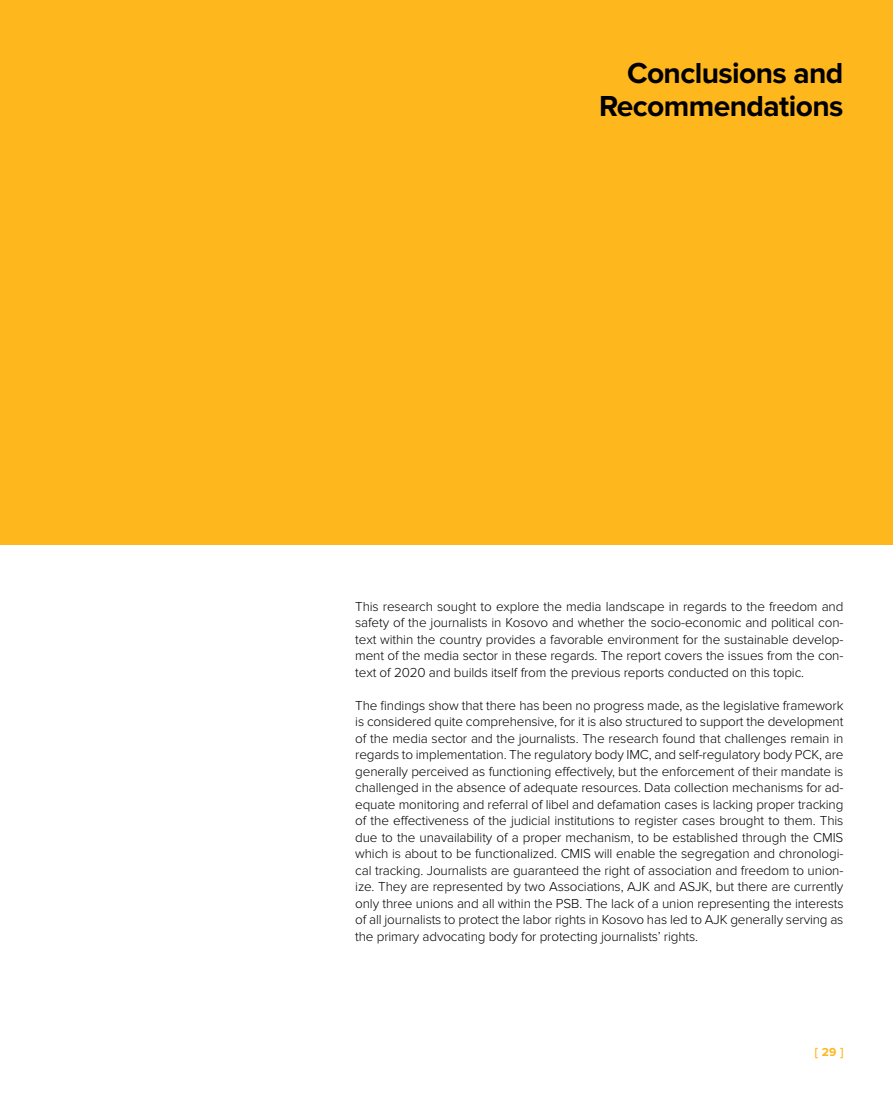
<style>
.page{position:relative;width:893px;height:1106px;background:#fff}
.page>*{position:absolute;margin:0;border:0;box-sizing:border-box;transform-origin:0 0}
.t1{font:700 30px/33px "Proxima Nova";letter-spacing:-.02em;color:#000;text-align:right}
.t2{font:300 13.5px/16.5px "Proxima Nova";letter-spacing:-.01em;color:#000;text-align:justify}
.t3{font:700 12px "Proxima Nova";color:#ffb71e}
</style>
<div class="page">
<div style="left:1px;top:0;width:892px;height:545px;background:#ffb71e"></div>
<h1 class="t1" style="left:599px;top:57px;width:246px">Conclusions and<br>Recommendations</h1>
<p class="t2" style="left:355px;top:598px;width:490px">This research sought to explore the media landscape in regards to the freedom and safety of the journalists in Kosovo and whether the socio-economic and political con&shy;text within the country provides a favorable environment for the sustainable develop&shy;ment of the media sector in these regards. The report covers the issues from the con&shy;text of 2020 and builds itself from the previous reports conducted on this topic.</p>
<p class="t2" style="left:355px;top:697px;width:490px">The findings show that there has been no progress made, as the legislative framework is considered quite comprehensive, for it is also structured to support the development of the media sector and the journalists. The research found that challenges remain in regards to implementation. The regulatory body IMC, and self-regulatory body PCK, are generally perceived as functioning effectively, but the enforcement of their mandate is challenged in the absence of adequate resources. Data collection mechanisms for ad&shy;equate monitoring and referral of libel and defamation cases is lacking proper tracking of the effectiveness of the judicial institutions to register cases brought to them. This due to the unavailability of a proper mechanism, to be established through the CMIS which is about to be functionalized. CMIS will enable the segregation and chronologi&shy;cal tracking. Journalists are guaranteed the right of association and freedom to union&shy;ize. They are represented by two Associations, AJK and ASJK, but there are currently only three unions and all within the PSB. The lack of a union representing the interests of all journalists to protect the labor rights in Kosovo has led to AJK generally serving as the primary advocating body for protecting journalists’ rights.</p>
<p class="t3" style="left:815px;top:1045px;width:30px">[29]</p>
</div>
